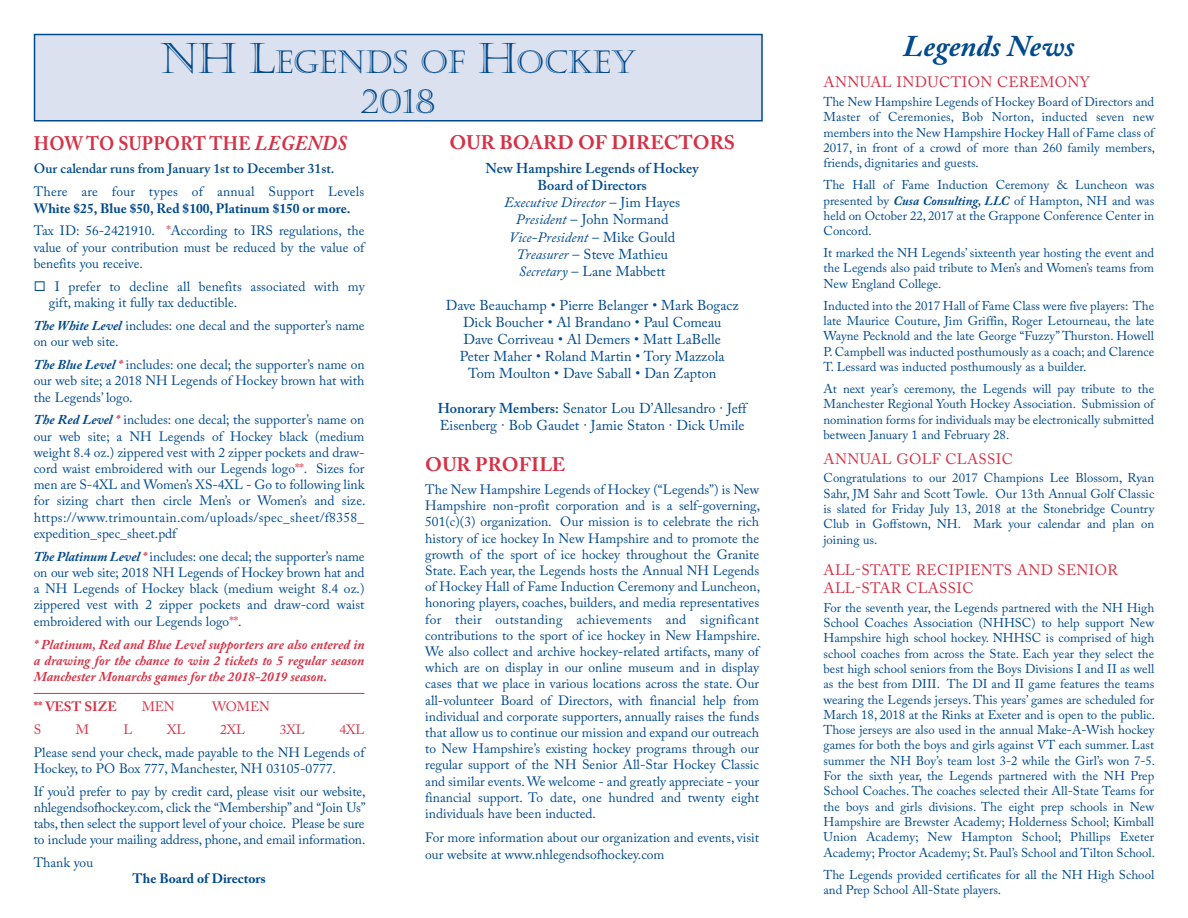
<style>
.page{position:relative;width:1188px;height:918px;background:#fff}
.page>*{position:absolute;margin:0;border:0;box-sizing:border-box;transform-origin:0 0}
.t1{font:33px "Castellar MT Std";color:#004a8d}
.t2{font:31.5px "Castellar MT Std";color:#004a8d}
.t3{font:italic 700 30px "Adobe Caslon Pro";color:#004a8d}
.t4{font:700 19.5px "Adobe Caslon Pro";color:#d63247}
.t5{font:700 19.5px "Adobe Caslon Pro";color:#d63247;scale:.9 1}
.t6{font:15px/18px "Adobe Caslon Pro";letter-spacing:.025em;color:#d63247}
.t7{font:14.25px/17.1px "Adobe Caslon Pro";color:#004a8d;text-align:center}
.t8{font:italic 14.25px "Adobe Caslon Pro";color:#004a8d}
.t9{font:600 14.25px "Adobe Caslon Pro";color:#004a8d}
.t10{font:13.5px/16.2px "Adobe Caslon Pro";color:#004a8d;text-align:justify}
.t11{font:italic 700 13.5px/16.2px "Adobe Caslon Pro";color:#d63247;text-align:justify}
.t12{font:700 13.5px/16.2px "Adobe Caslon Pro";color:#004a8d}
.t13{font:600 13.5px "Adobe Caslon Pro";color:#004a8d}
.t14{font:13.5px "Adobe Caslon Pro";color:#d63247}
.t15{font:700 13.5px "Adobe Caslon Pro";color:#d63247}
.t16{font:12.75px/15.3px "Adobe Caslon Pro";color:#004a8d;text-align:justify}
.s1{font-size:42px}
.s2{font-style:italic;font-size:21px}
.s3{font-weight:400}
.s4{color:#d63247}
.s5{font-weight:700;font-style:italic}
.s6{font-weight:700;font-style:italic;color:#d63247}
.s7{font-style:normal}
.s8{font-style:italic}
.s9{font-weight:600}
</style>
<div class="page">
<hr style="left:34px;top:693px;width:330px;height:1px;background:#d63247">
<div style="left:34px;top:34px;width:728px;height:87px;background:#dce1ef"></div>
<div style="left:34px;top:34px;width:729px;height:88px;border:2px solid #004a8d"></div>
<p class="t2" style="left:160px;top:43px;width:478px"><span class="s1">NH L</span>EGENDS OF <span class="s1">H</span>OCKEY</p>
<p class="t1" style="left:361px;top:82px;width:76px">2018</p>
<p class="t5" style="left:34px;top:132px;width:350px">HOW TO SUPPORT THE <span class="s2">LEGENDS</span></p>
<p class="t13" style="left:34px;top:161px;width:302px">Our calendar runs from January 1st to December 31st.</p>
<p class="t12" style="left:34px;top:184px;width:332px"><span class="s3">There are four types of annual Support Levels<br></span>White $25, Blue $50, Red $100, Platinum $150 or more.</p>
<p class="t10" style="left:34px;top:223px;width:332px">Tax ID: 56-2421910. <span class="s4">*</span>According to IRS regulations, the value of your contribution must be reduced by the value of benefits you receive.</p>
<p class="t10" style="left:49px;top:278px;width:317px;text-indent:-15px">◻ I prefer to decline all benefits associated with my gift, making it fully tax deductible.</p>
<p class="t10" style="left:34px;top:317px;width:332px"><span class="s5">The White Level</span> includes: one decal and the supporter’s name on our web site.</p>
<p class="t10" style="left:34px;top:356px;width:332px"><span class="s5">The Blue Level</span> <span class="s6">*</span> includes: one decal; the supporter’s name on our web site; a 2018 NH Legends of Hockey brown hat with the Legends’ logo.</p>
<p class="t10" style="left:34px;top:412px;width:333px"><span class="s5">The Red Level</span> <span class="s6">*</span> includes: one decal; the supporter’s name on our web site; a NH Legends of Hockey black (medium weight 8.4 oz.) zippered vest with 2 zipper pockets and draw&shy;cord waist embroidered with our Legends logo<span class="s4">**</span>. Sizes for men are S-4XL and Women’s XS-4XL - Go to following link for sizing chart then circle Men’s or Women’s and size. https://www.trimountain.com/uploads/spec_sheet/f8358_ expedition_spec_sheet.pdf</p>
<p class="t10" style="left:34px;top:548px;width:332px"><span class="s5">The Platinum Level</span> <span class="s6">*</span> includes: one decal; the supporter’s name on our web site; 2018 NH Legends of Hockey brown hat and a NH Legends of Hockey black (medium weight 8.4 oz.) zippered vest with 2 zipper pockets and draw-cord waist embroidered with our Legends logo<span class="s4">**</span>.</p>
<p class="t11" style="left:34px;top:636px;width:332px">* Platinum, Red and Blue Level supporters are also entered in a drawing for the chance to win 2 tickets to 5 regular season Manchester Monarchs games for the 2018-2019 season.</p>
<p class="t15" style="left:34px;top:698px;width:84px">** VEST SIZE</p>
<p class="t14" style="left:142px;top:698px;width:34px">MEN</p>
<p class="t14" style="left:212px;top:698px;width:59px">WOMEN</p>
<p class="t14" style="left:34px;top:721px;width:9px">S</p>
<p class="t14" style="left:76px;top:721px;width:15px">M</p>
<p class="t14" style="left:124px;top:721px;width:10px">L</p>
<p class="t14" style="left:167px;top:721px;width:20px">XL</p>
<p class="t14" style="left:220px;top:721px;width:27px">2XL</p>
<p class="t14" style="left:280px;top:721px;width:27px">3XL</p>
<p class="t14" style="left:339px;top:721px;width:27px">4XL</p>
<p class="t10" style="left:34px;top:744px;width:332px">Please send your check, made payable to the NH Legends of<br>Hockey, to PO Box 777, Manchester, NH 03105-0777.</p>
<p class="t10" style="left:34px;top:783px;width:334px">If you’d prefer to pay by credit card, please visit our website, nhlegendsofhockey.com, click the “Membership” and “Join Us” tabs, then select the support level of your choice. Please be sure to include your mailing address, phone, and email information.</p>
<p class="t10" style="left:34px;top:855px;width:61px">Thank you</p>
<p class="t12" style="left:133px;top:871px;width:135px">The Board of Directors</p>
<p class="t4" style="left:449px;top:131px;width:287px">OUR BOARD OF DIRECTORS</p>
<p class="t9" style="left:486px;top:160px;width:215px">New Hampshire Legends of Hockey</p>
<p class="t9" style="left:538px;top:177px;width:111px">Board of Directors</p>
<p class="t8" style="left:504px;top:194px;width:177px">Executive Director <span class="s7">– Jim Hayes</span></p>
<p class="t7" style="left:516px;top:211px;width:154px"><span class="s8">President</span> – John Normand</p>
<p class="t8" style="left:509px;top:228px;width:168px">Vice-President <span class="s7">– Mike Gould</span></p>
<p class="t7" style="left:516px;top:245px;width:153px"><span class="s8">Treasurer</span> – Steve Mathieu</p>
<p class="t7" style="left:519px;top:262px;width:148px"><span class="s8">Secretary</span> – Lane Mabbett</p>
<p class="t7" style="left:446px;top:297px;width:294px">Dave Beauchamp • Pierre Belanger • Mark Bogacz<br>Dick Boucher • Al Brandano • Paul Comeau</p>
<p class="t7" style="left:464px;top:331px;width:259px">Dave Corriveau • Al Demers • Matt LaBelle</p>
<p class="t7" style="left:460px;top:348px;width:266px">Peter Maher • Roland Martin • Tory Mazzola<br>Tom Moulton • Dave Saball • Dan Zapton</p>
<p class="t7" style="left:438px;top:399px;width:310px;text-align:left"><span class="s9">Honorary Members:</span> Senator Lou D’Allesandro · Jeff<br>Eisenberg · Bob Gaudet · Jamie Staton · Dick Umile</p>
<p class="t4" style="left:425px;top:453px;width:142px">OUR PROFILE</p>
<p class="t10" style="left:425px;top:481px;width:336px">The New Hampshire Legends of Hockey (“Legends”) is New Hampshire non-profit corporation and is a self-governing, 501(c)(3) organization. Our mission is to celebrate the rich history of ice hockey In New Hampshire and to promote the growth of the sport of ice hockey throughout the Granite State. Each year, the Legends hosts the Annual NH Legends of Hockey Hall of Fame Induction Ceremony and Luncheon, honoring players, coaches, builders, and media representatives for their outstanding achievements and significant contributions to the sport of ice hockey in New Hampshire.<br>We also collect and archive hockey-related artifacts, many of which are on display in our online museum and in display cases that we place in various locations across the state. Our all-volunteer Board of Directors, with financial help from individual and corporate supporters, annually raises the funds that allow us to continue our mission and expand our outreach to New Hampshire’s existing hockey programs through our regular support of the NH Senior All-Star Hockey Classic and similar events. We welcome - and greatly appreciate - your financial support. To date, one hundred and twenty eight individuals have been inducted.</p>
<p class="t10" style="left:425px;top:830px;width:335px">For more information about our organization and events, visit our website at www.nhlegendsofhockey.com</p>
<p class="t3" style="left:903px;top:28px;width:173px">Legends News</p>
<p class="t6" style="left:824px;top:73px;width:268px">ANNUAL INDUCTION CEREMONY</p>
<p class="t16" style="left:824px;top:94px;width:333px">The New Hampshire Legends of Hockey Board of Directors and Master of Ceremonies, Bob Norton, inducted seven new members into the New Hampshire Hockey Hall of Fame class of 2017, in front of a crowd of more than 260 family members, friends, dignitaries and guests.</p>
<p class="t16" style="left:824px;top:177px;width:332px">The Hall of Fame Induction Ceremony &amp; Luncheon was presented by <span class="s5">Cusa Consulting, LLC</span> of Hampton, NH and was held on October 22, 2017 at the Grappone Conference Center in Concord.</p>
<p class="t16" style="left:824px;top:245px;width:332px">It marked the NH Legends’ sixteenth year hosting the event and the Legends also paid tribute to Men’s and Women’s teams from New England College.</p>
<p class="t16" style="left:824px;top:298px;width:332px">Inducted into the 2017 Hall of Fame Class were five players: The late Maurice Couture, Jim Griffin, Roger Letourneau, the late Wayne Pecknold and the late George “Fuzzy” Thurston. Howell P. Campbell was inducted posthumously as a coach; and Clarence T. Lessard was inducted posthumously as a builder.</p>
<p class="t16" style="left:824px;top:381px;width:332px">At next year’s ceremony, the Legends will pay tribute to the Manchester Regional Youth Hockey Association. Submission of nomination forms for individuals may be electronically submitted between January 1 and February 28.</p>
<p class="t6" style="left:824px;top:450px;width:191px">ANNUAL GOLF CLASSIC</p>
<p class="t16" style="left:824px;top:470px;width:332px">Congratulations to our 2017 Champions Lee Blossom, Ryan Sahr, JM Sahr and Scott Towle. Our 13th Annual Golf Classic is slated for Friday July 13, 2018 at the Stonebridge Country Club in Goffstown, NH. Mark your calendar and plan on joining us.</p>
<p class="t6" style="left:824px;top:561px;width:296px">ALL-STATE RECIPIENTS AND SENIOR<br>ALL-STAR CLASSIC</p>
<p class="t16" style="left:824px;top:600px;width:333px">For the seventh year, the Legends partnered with the NH High School Coaches Association (NHHSC) to help support New Hampshire high school hockey. NHHSC is comprised of high school coaches from across the State. Each year they select the best high school seniors from the Boys Divisions I and II as well as the best from DIII. The DI and II game features the teams wearing the Legends jerseys. This years’ games are scheduled for March 18, 2018 at the Rinks at Exeter and is open to the public.<br>Those jerseys are also used in the annual Make-A-Wish hockey games for both the boys and girls against VT each summer. Last summer the NH Boy’s team lost 3-2 while the Girl’s won 7-5.<br>For the sixth year, the Legends partnered with the NH Prep School Coaches. The coaches selected their All-State Teams for the boys and girls divisions. The eight prep schools in New Hampshire are Brewster Academy; Holderness School; Kimball Union Academy; New Hampton School; Phillips Exeter Academy; Proctor Academy; St. Paul’s School and Tilton School.</p>
<p class="t16" style="left:824px;top:867px;width:332px">The Legends provided certificates for all the NH High School and Prep School All-State players.</p>
</div>
